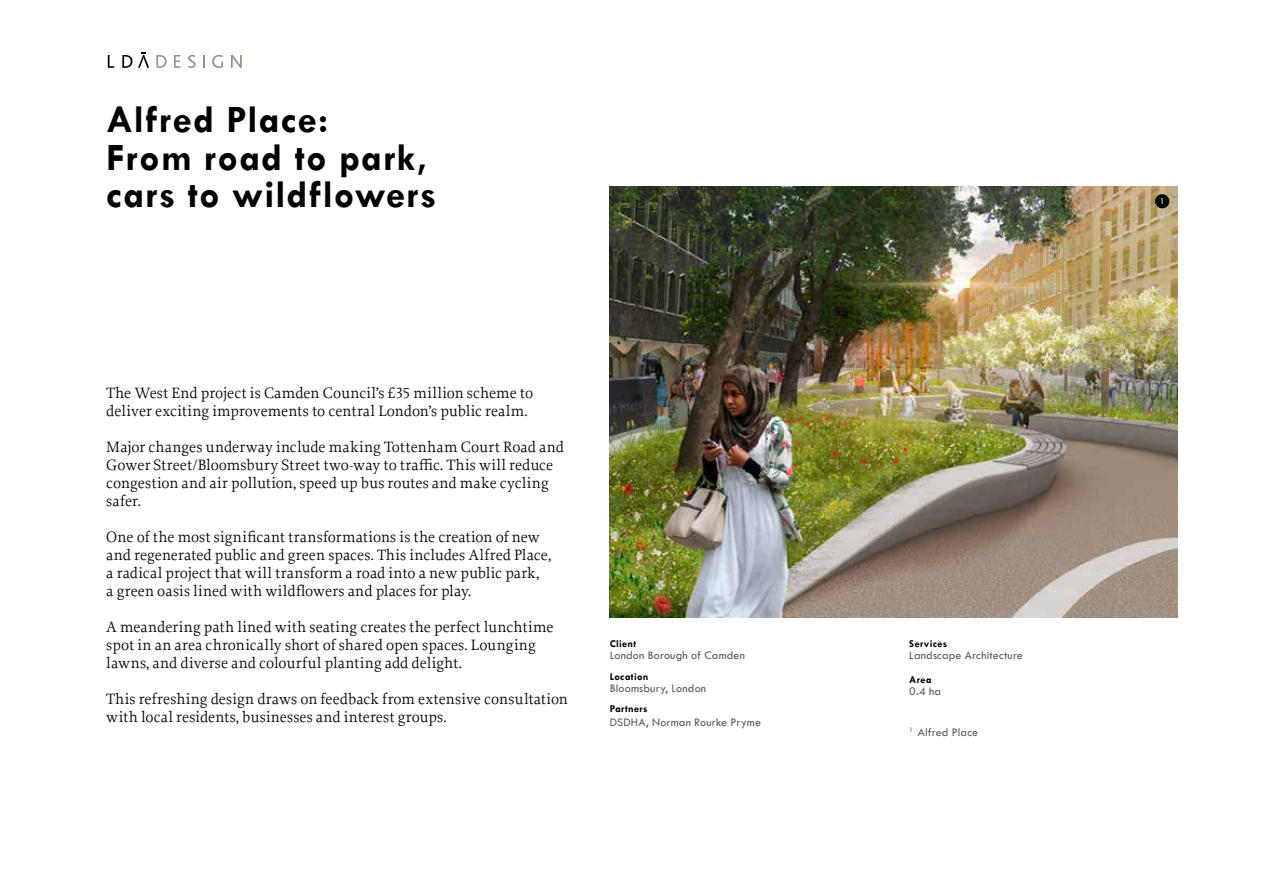
<style>
.page{position:relative;width:1263px;height:893px;background:#fff}
.page>*{position:absolute;margin:0;border:0;box-sizing:border-box;transform-origin:0 0}
.t1{font:700 39px/37.5px "Tw Cen";letter-spacing:.03em;color:#000}
.t2{font:15.75px/18px "Proforma";letter-spacing:.005em;color:#000}
.t3{font:12px "Tw Cen";letter-spacing:.015em;color:#58585a}
.t4{font:700 10.5px "Tw Cen";letter-spacing:.035em;color:#000}
.t5{font:9px "Tw Cen";color:#fff}
</style>
<div class="page">
<svg style="left:108px;top:55px;width:6px;height:13px"></svg>
<svg style="left:122px;top:55px;width:10px;height:13px"></svg>
<svg style="left:156px;top:55px;width:11px;height:13px"></svg>
<svg style="left:174px;top:55px;width:6px;height:13px"></svg>
<svg style="left:188px;top:55px;width:8px;height:13px"></svg>
<svg style="left:203px;top:55px;width:2px;height:13px"></svg>
<svg style="left:212px;top:55px;width:11px;height:13px"></svg>
<svg style="left:231px;top:55px;width:11px;height:13px"></svg>
<svg style="left:138px;top:52px;width:11px;height:16px"></svg>
<img style="left:609px;top:187px;width:568px;height:430px">
<div style="left:1155px;top:194px;width:14px;height:14px;background:#000;border-radius:50%"></div>
<h1 class="t1" style="left:106px;top:100px;width:332px">Alfred Place:<br>From road to park, cars to wildflowers</h1>
<p class="t2" style="left:106px;top:383px;width:428px">The West End project is Camden Council’s £35 million scheme to deliver exciting improvements to central London’s public realm.</p>
<p class="t2" style="left:106px;top:437px;width:459px">Major changes underway include making Tottenham Court Road and Gower Street/Bloomsbury Street two-way to traffic. This will reduce congestion and air pollution, speed up bus routes and make cycling safer.</p>
<p class="t2" style="left:106px;top:527px;width:446px">One of the most significant transformations is the creation of new and regenerated public and green spaces. This includes Alfred Place, a radical project that will transform a road into a new public park,<br>a green oasis lined with wildflowers and places for play.</p>
<p class="t2" style="left:106px;top:617px;width:449px">A meandering path lined with seating creates the perfect lunchtime spot in an area chronically short of shared open spaces. Lounging lawns, and diverse and colourful planting add delight.</p>
<p class="t2" style="left:106px;top:689px;width:463px">This refreshing design draws on feedback from extensive consultation with local residents, businesses and interest groups.</p>
<p class="t4" style="left:610px;top:638px;width:28px">Client</p>
<p class="t3" style="left:610px;top:648px;width:137px">London Borough of Camden</p>
<p class="t4" style="left:610px;top:670px;width:40px">Location</p>
<p class="t3" style="left:610px;top:681px;width:98px">Bloomsbury, London</p>
<p class="t4" style="left:610px;top:703px;width:39px">Partners</p>
<p class="t3" style="left:610px;top:715px;width:153px">DSDHA, Norman Rourke Pryme</p>
<p class="t5" style="left:1160px;top:196px;width:6px">1</p>
<p class="t4" style="left:909px;top:638px;width:40px">Services</p>
<p class="t3" style="left:909px;top:648px;width:115px">Landscape Architecture</p>
<p class="t4" style="left:909px;top:674px;width:24px">Area</p>
<p class="t3" style="left:909px;top:684px;width:33px">0.4 ha</p>
<p class="t3" style="left:909px;top:725px;width:70px"><sup>1</sup> Alfred Place</p>
</div>
